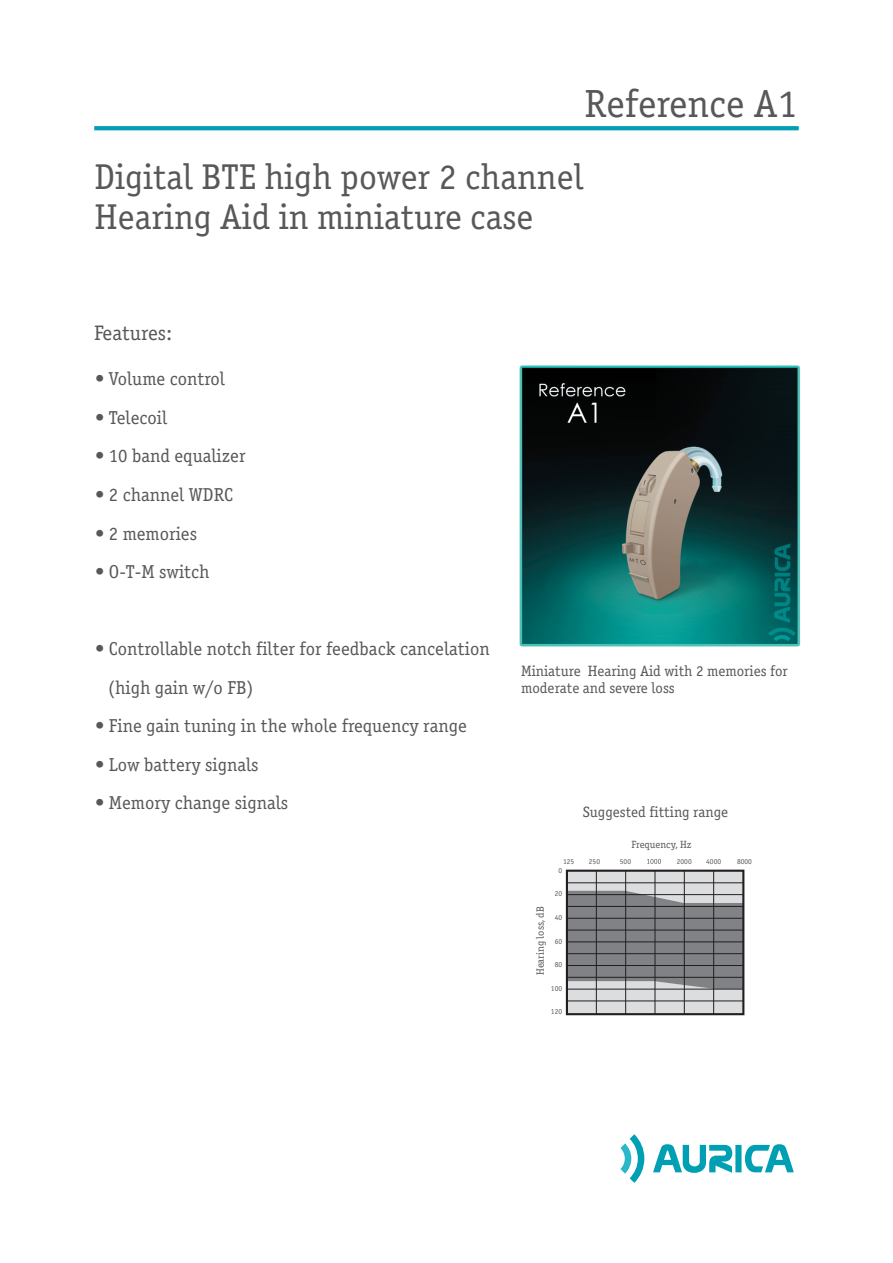
<style>
.page{position:relative;width:893px;height:1263px;background:#fff}
.page>*{position:absolute;margin:0;border:0;box-sizing:border-box;transform-origin:0 0}
.t1{font:39.3px "Officina Serif C";letter-spacing:-2.345em;color:#57585a}
.t2{font:36px/40.7px "Officina Serif C";letter-spacing:-2.33em;color:#57585a}
.t3{font:21px "Officina Serif C";letter-spacing:-2.345em;color:#57585a}
.t4{font:18.75px "Officina Serif C";letter-spacing:-2.345em;color:#57585a}
.t5{font:18.75px/38.5px "Officina Serif C";letter-spacing:-2.315em;color:#57585a}
.t6{font:18.75px "Officina Serif C";letter-spacing:-2.49em;color:#57585a}
.t7{font:18.75px "Officina Serif C";letter-spacing:-2.755em;color:#57585a}
.t8{font:18.75px "Officina Serif C";letter-spacing:-2.05em;color:#57585a}
.t9{font:15px/17px "Officina Serif C";letter-spacing:-2.315em;color:#57585a}
.t10{font:10.5px "Officina Serif C";letter-spacing:-2.315em;color:#57585a}
.t11{font:10.5px "Officina Serif C";letter-spacing:-2.345em;color:#57585a}
.t12{font:7.5px "Officina Serif C";letter-spacing:-2.5em;color:#57585a}
</style>
<div class="page">
<img style="left:519px;top:365px;width:282px;height:282px">
<svg style="left:647px;top:859px;width:14px;height:5px"></svg>
<svg style="left:653px;top:1144px;width:141px;height:29px"></svg>
<svg style="left:620px;top:1134px;width:24px;height:49px"></svg>
<svg style="left:94px;top:126px;width:705px;height:4px;background:#06a1b5"></svg>
<svg style="left:569px;top:873px;width:172px;height:139px;background:#959699"></svg>
<hr style="left:567px;top:882px;width:176px;height:1px;background:#231f20">
<div style="left:566px;top:870px;width:178px;height:145px;border:2px solid #231f20"></div>
<h1 class="t1" style="left:585px;top:88px;width:313px">Reference A1</h1>
<h2 class="t2" style="left:94px;top:159px;width:126px;text-align:right">Di e</h2>
<h2 class="t2" style="left:143px;top:159px;width:516px">ital BTE highpower 2channel ringAidinminiaturecase</h2>
<h2 class="t2" style="left:125px;top:159px;width:111px">g a</h2>
<h2 class="t2" style="left:94px;top:200px;width:141px">H</h2>
<p class="t3" style="left:94px;top:324px;width:114px">Features :</p>
<p class="t6" style="left:95px;top:371px;width:173px">• Volume control</p>
<p class="t4" style="left:95px;top:410px;width:110px">• Telecoil</p>
<p class="t4" style="left:95px;top:448px;width:189px">• 10bandequalizer</p>
<p class="t7" style="left:95px;top:487px;width:185px">• 2 channel WDRC</p>
<p class="t4" style="left:95px;top:525px;width:140px">• 2memories</p>
<p class="t8" style="left:95px;top:564px;width:168px">• O-T-Mswitch</p>
<p class="t5" style="left:108px;top:631px;width:435px;text-indent:-13px">• Controllablenotchfilter for feedbackcancelation (highgainw/oFB)</p>
<p class="t4" style="left:95px;top:718px;width:417px">• Fine gaintuninginthe whole frequencyrange</p>
<p class="t5" style="left:95px;top:747px;width:201px">• Lowbatterysignals</p>
<p class="t4" style="left:95px;top:795px;width:231px">• Memorychange signals</p>
<p class="t9" style="left:555px;top:664px;width:267px;text-indent:-6px">ature HearingAidwith2memories for rateandsevereloss</p>
<p class="t9" style="left:521px;top:664px;width:65px;text-align:center">Mi o</p>
<p class="t9" style="left:544px;top:664px;width:47px">i e</p>
<p class="t9" style="left:536px;top:664px;width:52px">n d</p>
<p class="t9" style="left:521px;top:681px;width:69px">m</p>
<p class="t9" style="left:583px;top:805px;width:182px">Suggestedfittingrange</p>
<p class="t11" style="left:631px;top:840px;width:91px">Frequency, Hz</p>
<p class="t12" style="left:563px;top:858px;width:88px">125 250 500</p>
<p class="t12" style="left:677px;top:858px;width:95px">2000 4000 8000</p>
<p class="t12" style="left:558px;top:867px;width:24px">0</p>
<p class="t12" style="left:555px;top:891px;width:28px">20</p>
<p class="t12" style="left:555px;top:914px;width:28px">40</p>
<p class="t12" style="left:555px;top:938px;width:28px">60</p>
<p class="t12" style="left:555px;top:961px;width:28px">80</p>
<p class="t12" style="left:551px;top:985px;width:32px">100</p>
<p class="t12" style="left:551px;top:1009px;width:32px">120</p>
<p class="t10" style="left:536px;top:975px;width:99px;rotate:-90deg">Hearingloss, dB</p>
</div>
